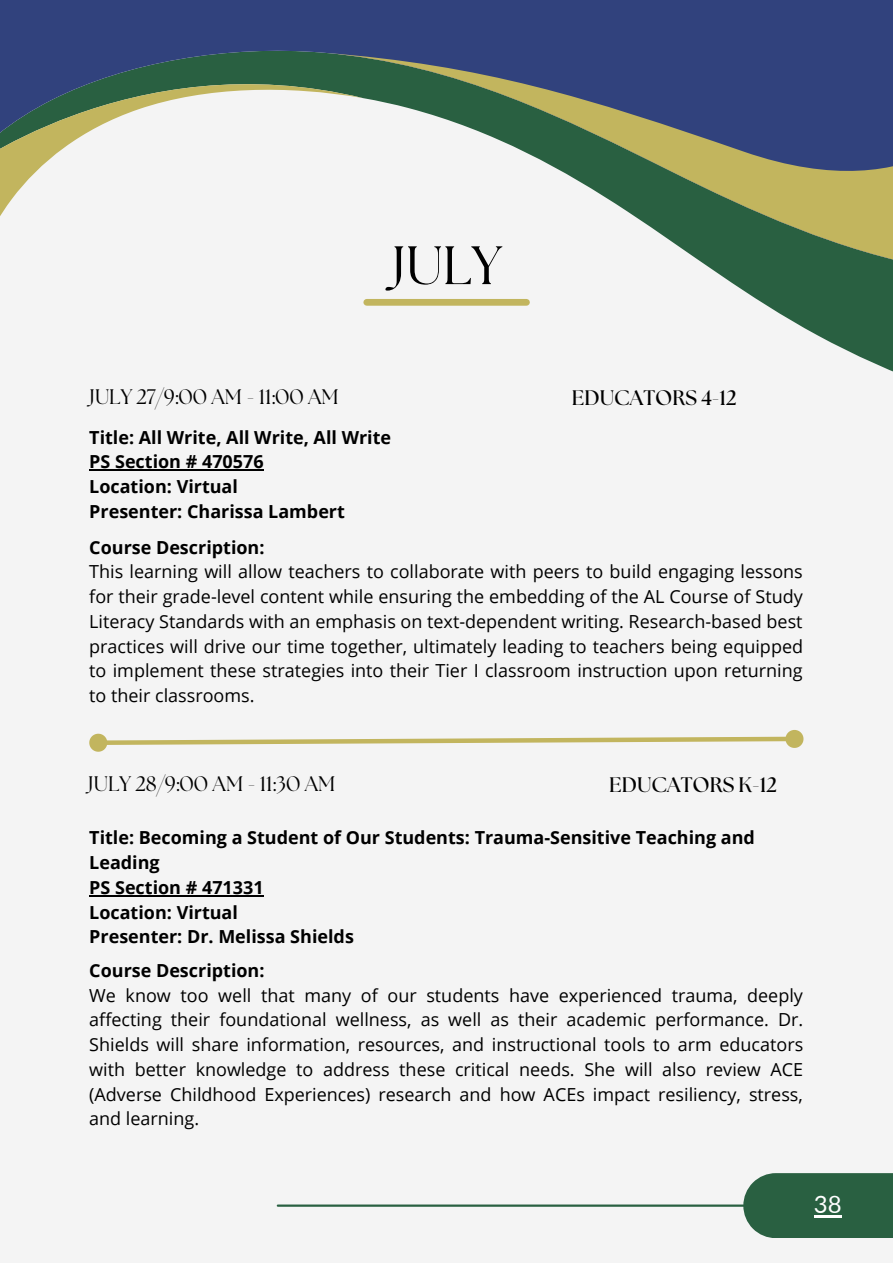
<style>
.page{position:relative;width:893px;height:1264px;background:#fff}
.page>*{position:absolute;margin:0;border:0;box-sizing:border-box;transform-origin:0 0}
.t1{font:54px "The Seasons";color:#000}
.t2{font:24px "Lato";color:#fff}
.t3{font:21px "The Seasons";color:#000}
.t4{font:700 21px "The Seasons";color:#000}
.t5{font:18px/24.8px "Open Sans";color:#000;text-align:justify}
.t6{font:700 18px/24.8px "Open Sans";color:#000}
</style>
<div class="page">
<div style="left:0;top:0;width:892px;height:1262px;background:#f4f4f4"></div>
<svg style="left:363px;top:268px;width:529px;height:103px"></svg>
<div style="left:0;top:0;width:892px;height:53px;background:#31427d"></div>
<svg style="left:0;top:41px;width:363px;height:175px"></svg>
<svg style="left:323px;top:53px;width:569px;height:215px"></svg>
<div style="left:743px;top:1173px;width:149px;height:64px;background:#296041"></div>
<div style="left:367px;top:299px;width:159px;height:7px;background:#c2b55e"></div>
<hr style="left:278px;top:1204px;width:479px;height:2px;background:#296041">
<hr style="left:89px;top:469px;width:174px;height:1px;background:#000">
<svg style="left:89px;top:730px;width:715px;height:22px"></svg>
<hr style="left:89px;top:895px;width:174px;height:1px;background:#000">
<hr style="left:813px;top:1215px;width:28px;height:2px;background:#fff">
<p class="t1" style="left:391px;top:241px;width:112px">JULY</p>
<p class="t3" style="left:89px;top:387px;width:251px">JULY 27/9:00 AM - 11:00 AM</p>
<p class="t4" style="left:572px;top:388px;width:166px">EDUCATORS 4-12</p>
<p class="t6" style="left:89px;top:424px;width:303px">Title: All Write, All Write, All Write</p>
<p class="t6" style="left:89px;top:449px;width:176px">PS Section # 470576</p>
<p class="t6" style="left:89px;top:473px;width:150px">Location: Virtual</p>
<p class="t6" style="left:89px;top:498px;width:257px">Presenter: Charissa Lambert</p>
<p class="t6" style="left:89px;top:534px;width:177px">Course Description:</p>
<p class="t5" style="left:89px;top:559px;width:715px">This learning will allow teachers to collaborate with peers to build engaging lessons for their grade-level content while ensuring the embedding of the AL Course of Study Literacy Standards with an emphasis on text-dependent writing. Research-based best practices will drive our time together, ultimately leading to teachers being equipped to implement these strategies into their Tier I classroom instruction upon returning to their classrooms.</p>
<p class="t3" style="left:88px;top:774px;width:249px">JULY 28/9:00 AM - 11:30 AM</p>
<p class="t4" style="left:609px;top:774px;width:169px">EDUCATORS K-12</p>
<p class="t6" style="left:89px;top:825px;width:667px">Title: Becoming a Student of Our Students: Trauma-Sensitive Teaching and<br>Leading</p>
<p class="t6" style="left:89px;top:874px;width:176px">PS Section # 471331</p>
<p class="t6" style="left:89px;top:899px;width:150px">Location: Virtual</p>
<p class="t6" style="left:89px;top:924px;width:266px">Presenter: Dr. Melissa Shields</p>
<p class="t6" style="left:89px;top:957px;width:177px">Course Description:</p>
<p class="t5" style="left:89px;top:982px;width:715px">We know too well that many of our students have experienced trauma, deeply affecting their foundational wellness, as well as their academic performance. Dr.<br>Shields will share information, resources, and instructional tools to arm educators with better knowledge to address these critical needs. She will also review ACE (Adverse Childhood Experiences) research and how ACEs impact resiliency, stress, and learning.</p>
<p class="t2" style="left:813px;top:1189px;width:29px">38</p>
</div>
